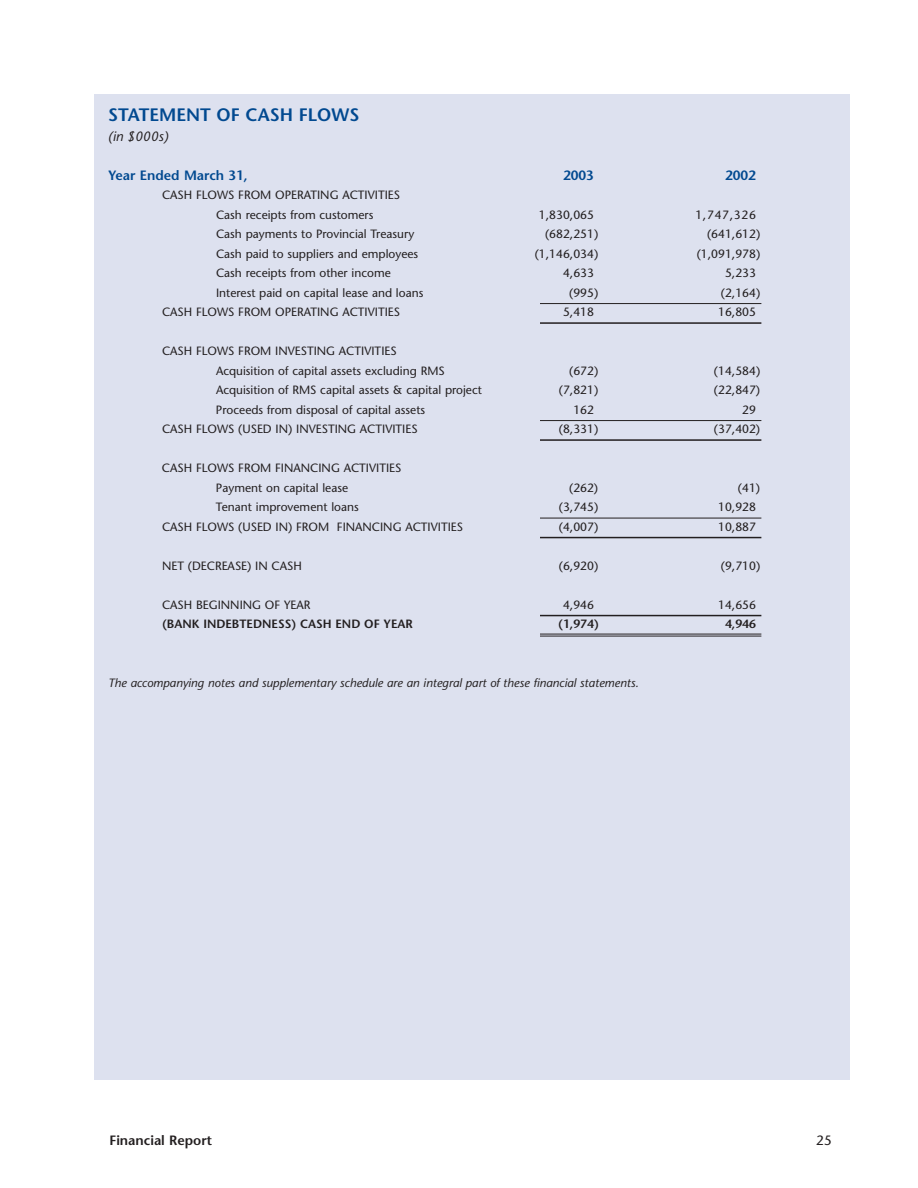
<style>
.page{position:relative;width:918px;height:1188px;background:#fff}
.page>*{position:absolute;margin:0;border:0;box-sizing:border-box;transform-origin:0 0}
.t1{font:600 18px "Stone Sans";color:#014990}
.t2{font:600 13.5px "Stone Sans";color:#014990}
.t3{font:600 13.5px "Stone Sans";color:#231f20}
.t4{font:italic 13.5px "Stone Sans";color:#231f20}
.t5{font:13.5px "Stone Sans";color:#231f20}
.t6{font:12px/19.5px "Stone Sans";color:#231f20}
.t7{font:italic 12px "Stone Sans";color:#231f20}
.t8{font:600 12px "Stone Sans";color:#231f20}
</style>
<div class="page">
<div style="left:94px;top:94px;width:756px;height:986px;background:#dde1ef"></div>
<hr style="left:540px;top:303px;width:221px;height:1px;background:#231f20">
<hr style="left:540px;top:322px;width:221px;height:2px;background:#231f20">
<hr style="left:540px;top:420px;width:221px;height:1px;background:#231f20">
<hr style="left:540px;top:439px;width:221px;height:2px;background:#231f20">
<hr style="left:540px;top:518px;width:221px;height:1px;background:#231f20">
<hr style="left:540px;top:537px;width:221px;height:1px;background:#231f20">
<hr style="left:540px;top:615px;width:221px;height:1px;background:#231f20">
<hr style="left:540px;top:634px;width:221px;height:1px;background:#231f20">
<hr style="left:540px;top:636px;width:221px;height:1px;background:#231f20">
<h1 class="t1" style="left:108px;top:108px;width:253px">STATEMENT OF CASH FLOWS</h1>
<p class="t4" style="left:108px;top:131px;width:62px">(in $000s)</p>
<p class="t2" style="left:108px;top:170px;width:141px">Year Ended March 31,</p>
<p class="t2" style="left:563px;top:170px;width:32px">2003</p>
<p class="t2" style="left:725px;top:170px;width:32px">2002</p>
<p class="t6" style="left:216px;top:187px;width:186px;text-indent:-54px">CASH FLOWS FROM OPERATING ACTIVITIES<br>Cash receipts from customers</p>
<p class="t6" style="left:539px;top:206px;width:57px">1,830,065</p>
<p class="t6" style="left:695px;top:206px;width:62px">1,747,326</p>
<p class="t6" style="left:216px;top:226px;width:200px">Cash payments to Provincial Treasury</p>
<p class="t6" style="left:545px;top:226px;width:55px">(682,251)</p>
<p class="t6" style="left:707px;top:226px;width:55px">(641,612)</p>
<p class="t6" style="left:216px;top:245px;width:204px">Cash paid to suppliers and employees</p>
<p class="t6" style="left:535px;top:245px;width:65px">(1,146,034)</p>
<p class="t6" style="left:697px;top:245px;width:65px">(1,091,978)</p>
<p class="t6" style="left:216px;top:265px;width:176px">Cash receipts from other income</p>
<p class="t6" style="left:563px;top:265px;width:32px">4,633</p>
<p class="t6" style="left:725px;top:265px;width:32px">5,233</p>
<p class="t6" style="left:216px;top:284px;width:209px">Interest paid on capital lease and loans</p>
<p class="t6" style="left:569px;top:284px;width:31px">(995)</p>
<p class="t6" style="left:721px;top:284px;width:41px">(2,164)</p>
<p class="t6" style="left:162px;top:304px;width:240px">CASH FLOWS FROM OPERATING ACTIVITIES</p>
<p class="t6" style="left:563px;top:304px;width:32px">5,418</p>
<p class="t6" style="left:718px;top:304px;width:39px">16,805</p>
<p class="t6" style="left:216px;top:343px;width:230px;text-indent:-54px">CASH FLOWS FROM INVESTING ACTIVITIES<br>Acquisition of capital assets excluding RMS</p>
<p class="t6" style="left:569px;top:362px;width:31px">(672)</p>
<p class="t6" style="left:714px;top:362px;width:48px">(14,584)</p>
<p class="t6" style="left:216px;top:382px;width:267px">Acquisition of RMS capital assets &amp; capital project</p>
<p class="t6" style="left:559px;top:382px;width:41px">(7,821)</p>
<p class="t6" style="left:714px;top:382px;width:48px">(22,847)</p>
<p class="t6" style="left:216px;top:401px;width:211px">Proceeds from disposal of capital assets</p>
<p class="t6" style="left:573px;top:401px;width:22px">162</p>
<p class="t6" style="left:742px;top:401px;width:15px">29</p>
<p class="t6" style="left:162px;top:421px;width:257px">CASH FLOWS (USED IN) INVESTING ACTIVITIES</p>
<p class="t6" style="left:559px;top:421px;width:41px">(8,331)</p>
<p class="t6" style="left:714px;top:421px;width:48px">(37,402)</p>
<p class="t6" style="left:162px;top:460px;width:241px;text-align:center">CASH FLOWS FROM FINANCING ACTIVITIES<br>Payment on capital lease</p>
<p class="t6" style="left:569px;top:479px;width:31px">(262)</p>
<p class="t6" style="left:738px;top:479px;width:24px">(41)</p>
<p class="t6" style="left:216px;top:499px;width:144px">Tenant improvement loans</p>
<p class="t6" style="left:559px;top:499px;width:41px">(3,745)</p>
<p class="t6" style="left:718px;top:499px;width:39px">10,928</p>
<p class="t6" style="left:162px;top:518px;width:303px">CASH FLOWS (USED IN) FROM FINANCING ACTIVITIES</p>
<p class="t6" style="left:559px;top:518px;width:41px">(4,007)</p>
<p class="t6" style="left:718px;top:518px;width:39px">10,887</p>
<p class="t6" style="left:162px;top:557px;width:141px">NET (DECREASE) IN CASH</p>
<p class="t6" style="left:559px;top:557px;width:41px">(6,920)</p>
<p class="t6" style="left:721px;top:557px;width:41px">(9,710)</p>
<p class="t6" style="left:162px;top:596px;width:150px">CASH BEGINNING OF YEAR</p>
<p class="t6" style="left:563px;top:596px;width:32px">4,946</p>
<p class="t6" style="left:718px;top:596px;width:39px">14,656</p>
<p class="t8" style="left:162px;top:619px;width:252px">(BANK INDEBTEDNESS) CASH END OF YEAR</p>
<p class="t8" style="left:558px;top:619px;width:42px">(1,974)</p>
<p class="t8" style="left:725px;top:619px;width:32px">4,946</p>
<p class="t7" style="left:108px;top:678px;width:532px">The accompanying notes and supplementary schedule are an integral part of these financial statements.</p>
<p class="t3" style="left:110px;top:1135px;width:104px">Financial Report</p>
<p class="t5" style="left:816px;top:1135px;width:17px">25</p>
</div>
